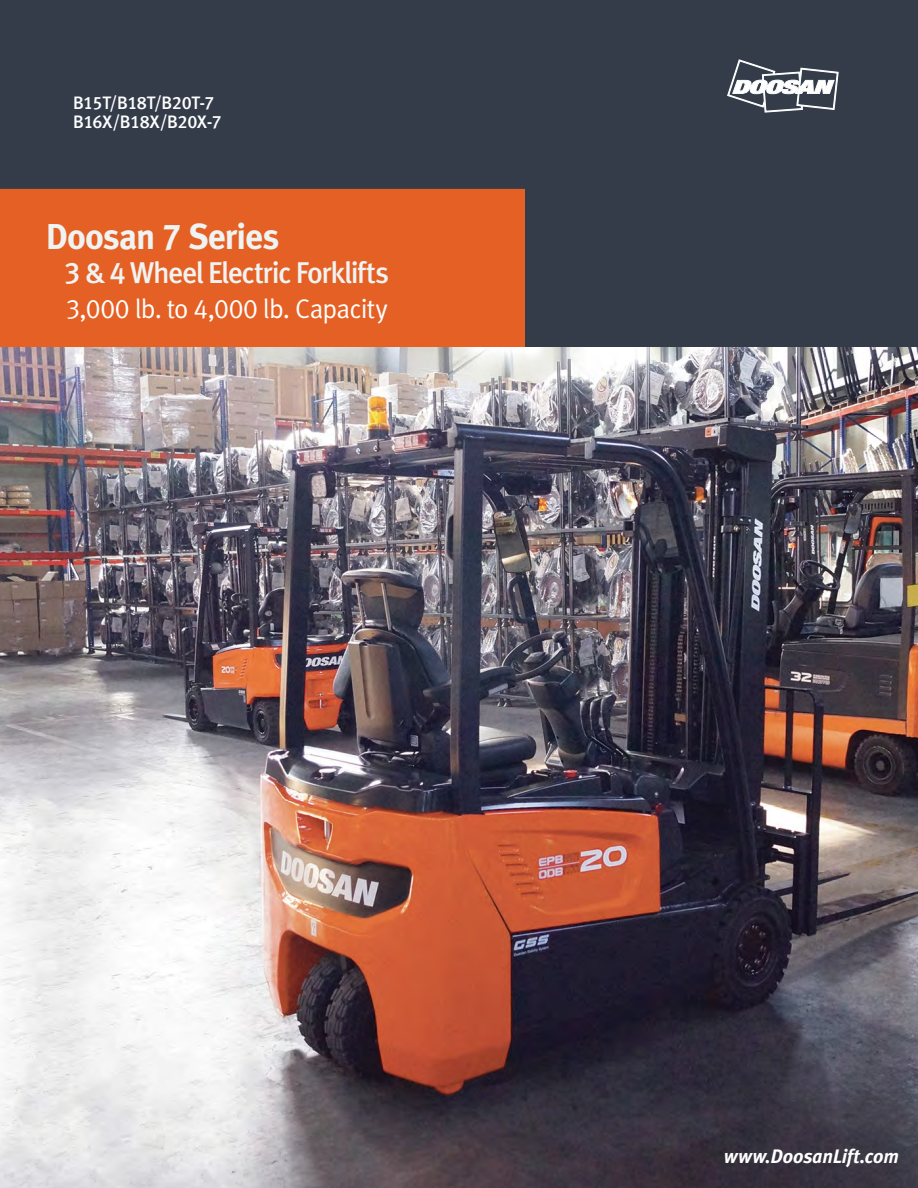
<style>
.page{position:relative;width:918px;height:1188px;background:#fff}
.page>*{position:absolute;margin:0;border:0;box-sizing:border-box;transform-origin:0 0}
.t1{font:36px "Meta Bold LF";letter-spacing:-.02em;color:#eff3f2}
.t2{font:30px "Meta Medium LF";letter-spacing:-.045em;color:#eff3f2}
.t3{font:27px "Meta Normal LF";letter-spacing:-.025em;color:#fff}
.t4{font:italic 700 19.5px "Meta Plus";letter-spacing:-.005em;color:#fff}
.t5{font:18px "Meta Medium LF";letter-spacing:-.02em;color:#fff}
</style>
<div class="page">
<div style="left:0;top:0;width:918px;height:347px;background:#343c4a"></div>
<div style="left:0;top:189px;width:524px;height:158px;background:#e56024"></div>
<svg style="left:727px;top:59px;width:112px;height:54px"></svg>
<img style="left:0;top:347px;width:918px;height:841px">
<p class="t5" style="left:73px;top:92px;width:143px">B15T/B18T/B20T-7</p>
<p class="t5" style="left:73px;top:111px;width:150px">B16X/B18X/B20X-7</p>
<p class="t1" style="left:46px;top:214px;width:235px">Doosan 7 Series</p>
<p class="t2" style="left:64px;top:255px;width:326px">3 &amp; 4 Wheel Electric Forklifts</p>
<p class="t3" style="left:66px;top:293px;width:323px">3,000 lb. to 4,000 lb. Capacity</p>
<p class="t4" style="left:724px;top:1145px;width:176px">www.DoosanLift.com</p>
</div>
